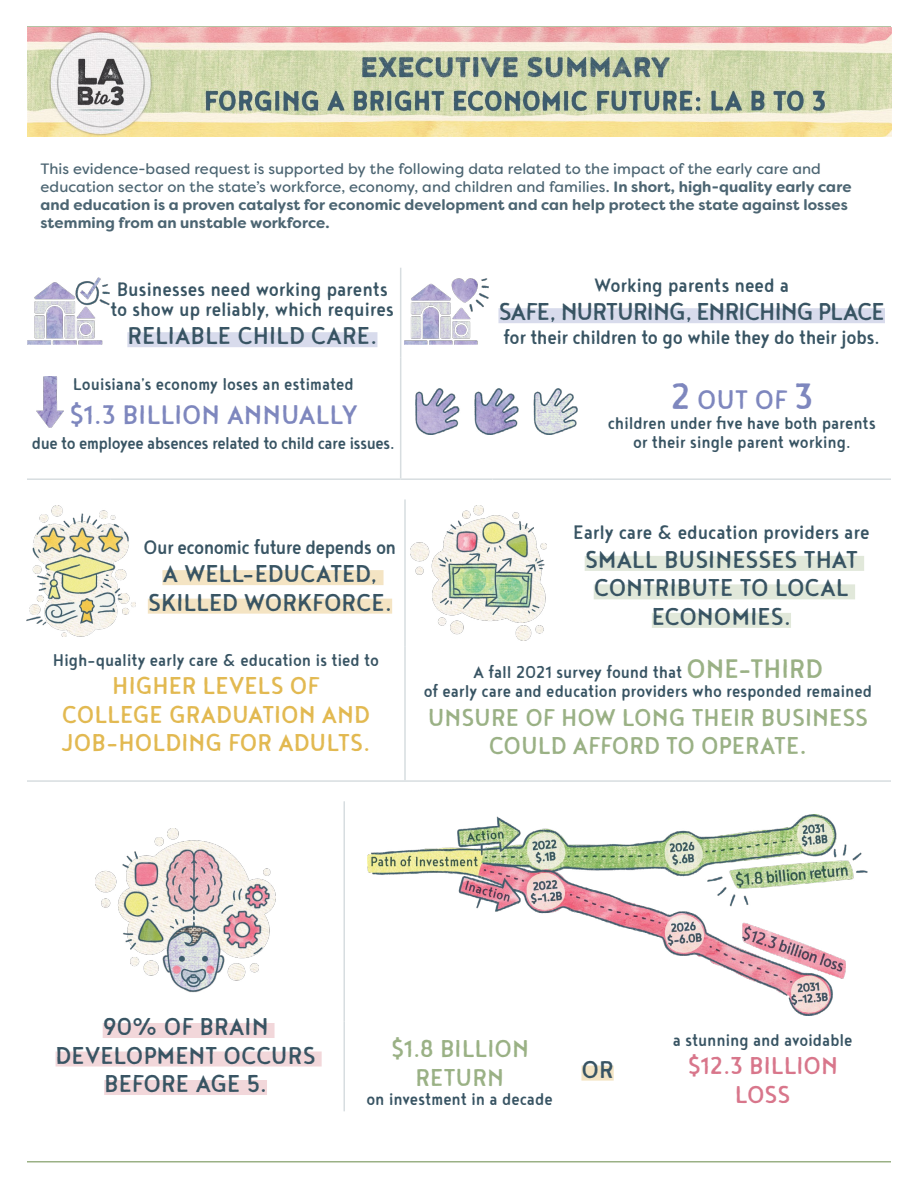
<style>
.page{position:relative;width:918px;height:1188px;background:#fff}
.page>*{position:absolute;margin:0;border:0;box-sizing:border-box;transform-origin:0 0}
.t1{font:33px "Noyh A Text 2";letter-spacing:-.005em;color:#7e87be}
.t2{font:30px/28.5px "Noyh A Text 2";letter-spacing:-.01em;color:#385463;text-align:center}
.t3{font:30px/28.5px "Noyh A Text 2";letter-spacing:-.005em;color:#9ab185;text-align:center}
.t4{font:30px/28.5px "Noyh A Text 2";letter-spacing:-.005em;color:#e2b951;text-align:center}
.t5{font:30px "Noyh A Text 2";letter-spacing:-.03em;color:#385463}
.t6{font:30px/28.5px "Noyh A Text 2";letter-spacing:-.015em;color:#d8768b;text-align:center}
.t7{font:24px/19.5px "Noyh A Text 2";letter-spacing:-.015em;color:#385463}
.t8{font:21px/19.5px "Noyh A Text 2";letter-spacing:-.015em;color:#385463;text-align:center}
.t9{font:15px/18px "Filson Soft";letter-spacing:.005em;color:#4c6572}
.s1{font-weight:700}
.s2{font-size:45px}
.s3{font-size:33px;color:#9ab185}
.s4{font-size:33px}
</style>
<div class="page">
<hr style="left:27px;top:26px;width:864px;height:2px;background:#9ab185">
<hr style="left:27px;top:1161px;width:864px;height:1px;background:#9ab185">
<hr style="left:27px;top:478px;width:83px;height:2px;background:#d7dde0">
<hr style="left:110px;top:478px;width:291px;height:2px;background:#d7dde0">
<hr style="left:401px;top:478px;width:91px;height:2px;background:#d7dde0">
<hr style="left:492px;top:478px;width:101px;height:2px;background:#d7dde0">
<hr style="left:593px;top:478px;width:298px;height:2px;background:#d7dde0">
<hr style="left:400px;top:268px;width:1px;height:90px;background:#d7dde0">
<hr style="left:400px;top:358px;width:1px;height:120px;background:#d7dde0">
<img style="left:27px;top:278px;width:83px;height:66px">
<div style="left:127px;top:332px;width:250px;height:15px;background:#d8dbec"></div>
<img style="left:404px;top:279px;width:85px;height:65px">
<div style="left:498px;top:308px;width:387px;height:15px;background:#d8dbec"></div>
<img style="left:416px;top:389px;width:162px;height:46px">
<hr style="left:404px;top:499px;width:2px;height:148px;background:#d7dde0">
<hr style="left:404px;top:647px;width:2px;height:133px;background:#d7dde0">
<hr style="left:27px;top:780px;width:108px;height:2px;background:#d7dde0">
<hr style="left:135px;top:780px;width:270px;height:2px;background:#d7dde0">
<hr style="left:405px;top:780px;width:147px;height:2px;background:#d7dde0">
<hr style="left:552px;top:780px;width:339px;height:2px;background:#d7dde0">
<img style="left:27px;top:505px;width:108px;height:132px">
<div style="left:162px;top:570px;width:222px;height:15px;background:#f4e4c3"></div>
<div style="left:148px;top:599px;width:244px;height:15px;background:#f4e4c3"></div>
<img style="left:410px;top:505px;width:137px;height:136px">
<div style="left:585px;top:556px;width:279px;height:15px;background:#e1e8da"></div>
<div style="left:594px;top:584px;width:261px;height:15px;background:#e1e8da"></div>
<div style="left:652px;top:613px;width:139px;height:15px;background:#e1e8da"></div>
<hr style="left:344px;top:801px;width:1px;height:220px;background:#d7dde0">
<hr style="left:344px;top:1021px;width:1px;height:90px;background:#d7dde0">
<div style="left:103px;top:1023px;width:172px;height:15px;background:#f2d7da"></div>
<div style="left:56px;top:1052px;width:266px;height:15px;background:#f2d7da"></div>
<div style="left:104px;top:1080px;width:163px;height:15px;background:#f2d7da"></div>
<img style="left:96px;top:828px;width:180px;height:165px">
<img style="left:368px;top:815px;width:499px;height:200px">
<div style="left:581px;top:1066px;width:33px;height:15px;background:#f4e4c3"></div>
<img style="left:27px;top:28px;width:864px;height:108px">
<img style="left:37px;top:377px;width:27px;height:50px">
<p class="t9" style="left:40px;top:160px;width:813px">This evidence-based request is supported by the following data related to the impact of the early care and education sector on the state’s workforce, economy, and children and families. <span class="s1">In short, high-quality early care and education is a proven catalyst for economic development and can help protect the state against losses stemming from an unstable workforce.</span></p>
<h3 class="t7" style="left:111px;top:279px;width:285px">Businesses need working parents to show up reliably, which requires</h3>
<h2 class="t2" style="left:127px;top:321px;width:252px">RELIABLE CHILD CARE.</h2>
<h3 class="t8" style="left:73px;top:373px;width:283px">Louisiana’s economy loses an estimated</h3>
<h1 class="t1" style="left:69px;top:396px;width:290px">$1.3 BILLION ANNUALLY</h1>
<h3 class="t8" style="left:32px;top:433px;width:365px">due to employee absences related to child care issues.</h3>
<h3 class="t7" style="left:144px;top:536px;width:254px">Our economic future depends on</h3>
<h2 class="t2" style="left:148px;top:558px;width:246px">A WELL-EDUCATED,<br>SKILLED WORKFORCE.</h2>
<h3 class="t8" style="left:53px;top:649px;width:328px">High-quality early care &amp; education is tied to</h3>
<h2 class="t4" style="left:62px;top:670px;width:310px">HIGHER LEVELS OF<br>COLLEGE GRADUATION AND<br>JOB-HOLDING FOR ADULTS.</h2>
<h3 class="t7" style="left:594px;top:274px;width:197px">Working parents need a</h3>
<h2 class="t5" style="left:498px;top:295px;width:388px">SAFE, NURTURING, ENRICHING PLACE</h2>
<h3 class="t7" style="left:503px;top:327px;width:378px">for their children to go while they do their jobs.</h3>
<h1 class="t1" style="left:670px;top:381px;width:145px"><span class="s2">2</span> OUT OF <span class="s2">3</span></h1>
<h3 class="t8" style="left:608px;top:412px;width:270px">children under five have both parents or their single parent working.</h3>
<h3 class="t7" style="left:573px;top:522px;width:298px">Early care &amp; education providers are</h3>
<h2 class="t2" style="left:585px;top:544px;width:275px">SMALL BUSINESSES THAT<br>CONTRIBUTE TO LOCAL<br>ECONOMIES.</h2>
<h3 class="t8" style="left:424px;top:661px;width:450px">A fall 2021 survey found that <span class="s3">ONE-THIRD<br></span>of early care and education providers who responded remained</h3>
<h2 class="t3" style="left:428px;top:702px;width:442px">UNSURE OF HOW LONG THEIR BUSINESS<br>COULD AFFORD TO OPERATE<span class="s4">.</span></h2>
<h2 class="t2" style="left:56px;top:1011px;width:262px">90% OF BRAIN<br>DEVELOPMENT OCCURS<br>BEFORE AGE 5.</h2>
<h2 class="t3" style="left:390px;top:1034px;width:140px">$1.8 BILLION<br>RETURN</h2>
<h3 class="t8" style="left:366px;top:1089px;width:188px">on investment in a decade</h3>
<h2 class="t2" style="left:581px;top:1054px;width:34px">OR</h2>
<h3 class="t8" style="left:673px;top:1029px;width:181px">a stunning and avoidable</h3>
<h2 class="t6" style="left:687px;top:1051px;width:152px">$12.3 BILLION<br>LOSS</h2>
</div>
